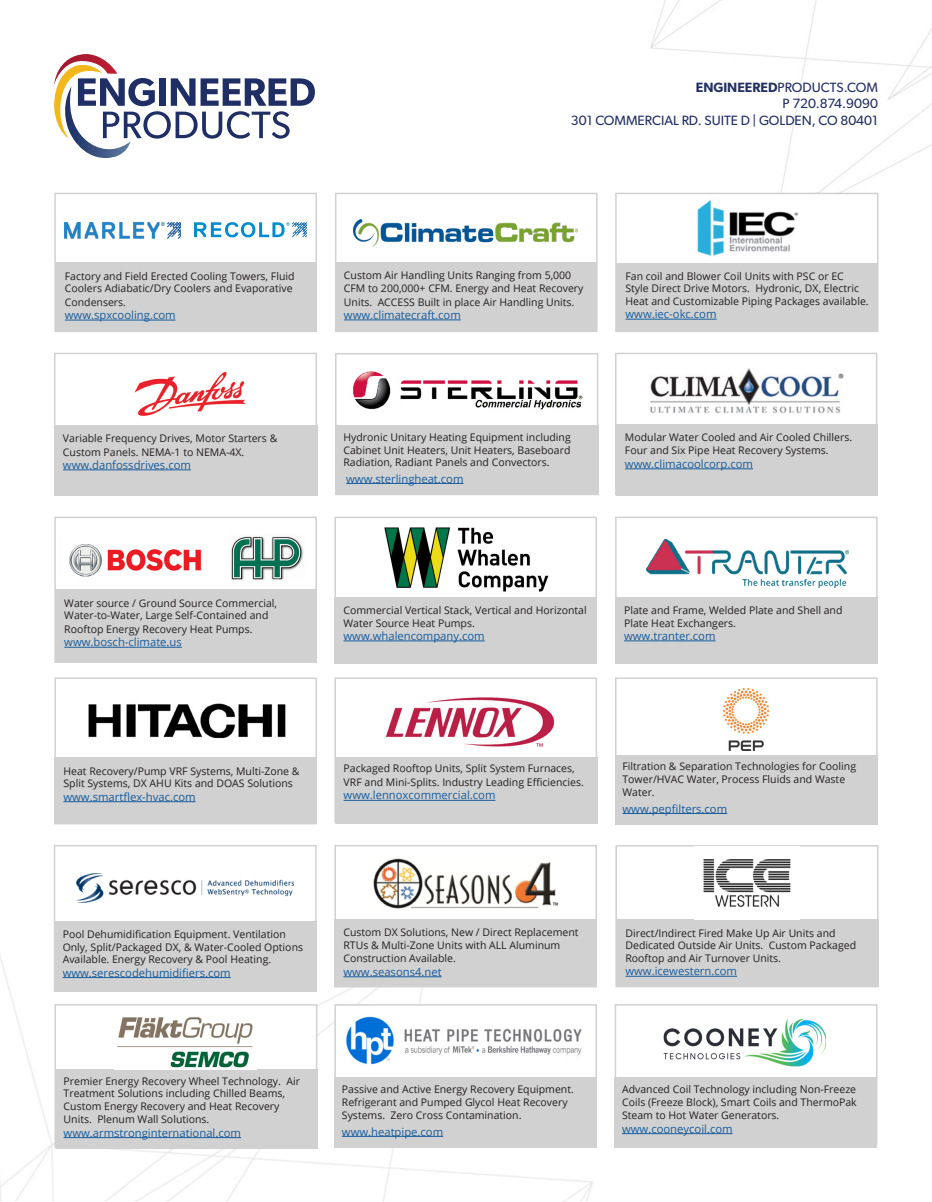
<style>
.page{position:relative;width:932px;height:1202px;background:#fff}
.page>*{position:absolute;margin:0;border:0;box-sizing:border-box;transform-origin:0 0}
.t1{font:13.5px "Gibson";color:#212f63}
.t2{font:11.25px "Open Sans";color:#175d9e}
.t3{font:10.5px/13px "Open Sans";color:#231f20}
.s1{font-weight:600}
</style>
<div class="page">
<img style="left:1px;top:0;width:931px;height:1202px">
<div style="left:54px;top:1004px;width:263px;height:144px;background:#fff;border:2px solid #d1d1d1"></div>
<div style="left:334px;top:677px;width:263px;height:146px;background:#fff;border:2px solid #d1d1d1"></div>
<div style="left:56px;top:1069px;width:261px;height:79px;background:#d1d1d1"></div>
<hr style="left:64px;top:1137px;width:177px;height:1px;background:#175d9e">
<div style="left:336px;top:757px;width:261px;height:66px;background:#d1d1d1"></div>
<hr style="left:343px;top:800px;width:152px;height:1px;background:#175d9e">
<div style="left:336px;top:193px;width:261px;height:138px;background:#fff"></div>
<img style="left:353px;top:220px;width:224px;height:26px">
<div style="left:335px;top:193px;width:262px;height:139px;border:2px solid #d1d1d1"></div>
<div style="left:335px;top:262px;width:261px;height:70px;background:#d1d1d1"></div>
<hr style="left:344px;top:319px;width:117px;height:1px;background:#175d9e">
<div style="left:334px;top:516px;width:263px;height:147px;background:#fff;border:2px solid #d1d1d1"></div>
<div style="left:54px;top:677px;width:263px;height:147px;background:#fff;border:2px solid #d1d1d1"></div>
<div style="left:615px;top:516px;width:262px;height:147px;background:#fff;border:2px solid #d1d1d1"></div>
<div style="left:334px;top:597px;width:263px;height:66px;background:#d1d1d1"></div>
<hr style="left:343px;top:640px;width:141px;height:1px;background:#175d9e">
<div style="left:54px;top:757px;width:263px;height:67px;background:#d1d1d1"></div>
<hr style="left:63px;top:801px;width:133px;height:1px;background:#175d9e">
<div style="left:615px;top:597px;width:263px;height:66px;background:#d1d1d1"></div>
<hr style="left:624px;top:640px;width:91px;height:1px;background:#175d9e">
<img style="left:117px;top:1017px;width:136px;height:51px">
<img style="left:385px;top:697px;width:170px;height:50px">
<div style="left:54px;top:353px;width:263px;height:142px;background:#fff;border:2px solid #d1d1d1"></div>
<div style="left:54px;top:425px;width:263px;height:70px;background:#d1d1d1"></div>
<hr style="left:63px;top:469px;width:128px;height:1px;background:#175d9e">
<img style="left:134px;top:371px;width:112px;height:45px">
<div style="left:54px;top:516px;width:263px;height:147px;background:#fff;border:2px solid #d1d1d1"></div>
<div style="left:55px;top:589px;width:262px;height:74px;background:#d1d1d1"></div>
<hr style="left:64px;top:647px;width:118px;height:1px;background:#175d9e">
<svg style="left:54px;top:54px;width:261px;height:104px"></svg>
<div style="left:54px;top:193px;width:263px;height:139px;background:#fff;border:2px solid #d1d1d1"></div>
<div style="left:56px;top:262px;width:260px;height:70px;background:#d1d1d1"></div>
<hr style="left:65px;top:320px;width:111px;height:1px;background:#175d9e">
<svg style="left:194px;top:222px;width:113px;height:15px"></svg>
<img style="left:64px;top:221px;width:117px;height:18px">
<div style="left:335px;top:353px;width:263px;height:142px;background:#fff;border:2px solid #d1d1d1"></div>
<div style="left:336px;top:425px;width:262px;height:70px;background:#d1d1d1"></div>
<hr style="left:346px;top:483px;width:117px;height:1px;background:#175d9e">
<div style="left:54px;top:845px;width:262px;height:146px;background:#fff;border:2px solid #d1d1d1"></div>
<div style="left:54px;top:921px;width:262px;height:70px;background:#d1d1d1"></div>
<hr style="left:63px;top:977px;width:168px;height:1px;background:#175d9e">
<img style="left:76px;top:873px;width:218px;height:29px">
<img style="left:352px;top:371px;width:231px;height:39px">
<img style="left:69px;top:544px;width:133px;height:33px">
<img style="left:231px;top:536px;width:73px;height:44px">
<div style="left:616px;top:193px;width:261px;height:138px;background:#fff"></div>
<img style="left:697px;top:200px;width:101px;height:57px">
<div style="left:615px;top:193px;width:263px;height:139px;border:2px solid #d1d1d1"></div>
<div style="left:616px;top:262px;width:262px;height:69px;background:#d1d1d1"></div>
<hr style="left:625px;top:319px;width:91px;height:1px;background:#175d9e">
<img style="left:384px;top:527px;width:165px;height:64px">
<img style="left:88px;top:703px;width:198px;height:36px">
<img style="left:646px;top:539px;width:202px;height:48px">
<div style="left:615px;top:353px;width:261px;height:141px;background:#fff"></div>
<img style="left:650px;top:368px;width:194px;height:46px">
<div style="left:615px;top:353px;width:262px;height:142px;border:2px solid #d1d1d1"></div>
<div style="left:616px;top:424px;width:261px;height:71px;background:#d1d1d1"></div>
<hr style="left:625px;top:468px;width:128px;height:1px;background:#175d9e">
<div style="left:334px;top:845px;width:263px;height:142px;background:#fff;border:2px solid #d1d1d1"></div>
<div style="left:334px;top:919px;width:263px;height:67px;background:#d1d1d1"></div>
<hr style="left:343px;top:976px;width:98px;height:1px;background:#175d9e">
<img style="left:373px;top:858px;width:186px;height:51px">
<div style="left:615px;top:678px;width:261px;height:142px;background:#fff"></div>
<img style="left:723px;top:689px;width:45px;height:61px">
<div style="left:615px;top:677px;width:262px;height:144px;border:2px solid #d1d1d1"></div>
<div style="left:615px;top:754px;width:262px;height:70px;background:#d1d1d1"></div>
<hr style="left:622px;top:813px;width:105px;height:1px;background:#175d9e">
<div style="left:614px;top:1004px;width:263px;height:140px;background:#fff;border:2px solid #d1d1d1"></div>
<div style="left:614px;top:1077px;width:263px;height:71px;background:#d1d1d1"></div>
<hr style="left:622px;top:1133px;width:110px;height:1px;background:#175d9e">
<img style="left:663px;top:1018px;width:162px;height:49px">
<div style="left:615px;top:845px;width:263px;height:142px;background:#fff;border:2px solid #d1d1d1"></div>
<div style="left:616px;top:919px;width:262px;height:68px;background:#d1d1d1"></div>
<hr style="left:625px;top:976px;width:112px;height:1px;background:#175d9e">
<img style="left:694px;top:846px;width:105px;height:61px">
<div style="left:334px;top:1004px;width:263px;height:140px;background:#fff;border:2px solid #d1d1d1"></div>
<div style="left:334px;top:1077px;width:263px;height:71px;background:#d1d1d1"></div>
<hr style="left:342px;top:1136px;width:101px;height:1px;background:#175d9e">
<img style="left:346px;top:1016px;width:236px;height:49px">
<p class="t1" style="left:695px;top:79px;width:184px"><span class="s1">ENGINEERED</span>PRODUCTS.COM</p>
<p class="t1" style="left:782px;top:95px;width:97px">P 720.874.9090</p>
<p class="t1" style="left:571px;top:112px;width:308px">301 COMMERCIAL RD. SUITE D | GOLDEN, CO 80401</p>
<p class="t3" style="left:65px;top:269px;width:231px">Factory and Field Erected Cooling Towers, Fluid<br>Coolers Adiabatic/Dry Coolers and Evaporative<br>Condensers.</p>
<p class="t2" style="left:65px;top:307px;width:112px">www.spxcooling.com</p>
<p class="t3" style="left:63px;top:431px;width:216px;line-height:13.5px">Variable Frequency Drives, Motor Starters &amp;<br>Custom Panels. NEMA-1 to NEMA-4X.</p>
<p class="t2" style="left:63px;top:457px;width:129px">www.danfossdrives.com</p>
<p class="t3" style="left:64px;top:596px;width:214px">Water source / Ground Source Commercial,<br>Water-to-Water, Large Self-Contained and<br>Rooftop Energy Recovery Heat Pumps.</p>
<p class="t2" style="left:64px;top:634px;width:119px">www.bosch-climate.us</p>
<p class="t3" style="left:344px;top:269px;width:241px">Custom Air Handling Units Ranging from 5,000<br>CFM to 200,000+ CFM. Energy and Heat Recovery<br>Units. ACCESS Built in place Air Handling Units.</p>
<p class="t2" style="left:344px;top:307px;width:118px">www.climatecraft.com</p>
<p class="t3" style="left:625px;top:269px;width:245px;line-height:12.6px">Fan coil and Blower Coil Units with PSC or EC<br>Style Direct Drive Motors. Hydronic, DX, Electric<br>Heat and Customizable Piping Packages available.</p>
<p class="t2" style="left:625px;top:306px;width:93px">www.iec-okc.com</p>
<p class="t3" style="left:343px;top:431px;width:229px;line-height:12.6px;text-align:justify">Hydronic Unitary Heating Equipment including Cabinet Unit Heaters, Unit Heaters, Baseboard Radiation, Radiant Panels and Convectors.</p>
<p class="t2" style="left:346px;top:471px;width:119px">www.sterlingheat.com</p>
<p class="t3" style="left:625px;top:430px;width:229px;line-height:13.5px">Modular Water Cooled and Air Cooled Chillers.<br>Four and Six Pipe Heat Recovery Systems.</p>
<p class="t2" style="left:625px;top:456px;width:130px">www.climacoolcorp.com</p>
<p class="t3" style="left:343px;top:603px;width:245px;line-height:12.6px">Commercial Vertical Stack, Vertical and Horizontal<br>Water Source Heat Pumps.</p>
<p class="t2" style="left:343px;top:628px;width:143px">www.whalencompany.com</p>
<p class="t3" style="left:624px;top:603px;width:220px;line-height:12.6px">Plate and Frame, Welded Plate and Shell and<br>Plate Heat Exchangers.</p>
<p class="t2" style="left:624px;top:628px;width:93px">www.tranter.com</p>
<p class="t3" style="left:63px;top:764px;width:237px;line-height:12.6px">Heat Recovery/Pump VRF Systems, Multi-Zone &amp;<br>Split Systems, DX AHU Kits and DOAS Solutions</p>
<p class="t2" style="left:63px;top:789px;width:134px">www.smartflex-hvac.com</p>
<p class="t3" style="left:343px;top:761px;width:242px;line-height:13.5px">Packaged Rooftop Units, Split System Furnaces,<br>VRF and Mini-Splits. Industry Leading Efficiencies.</p>
<p class="t2" style="left:343px;top:787px;width:153px">www.lennoxcommercial.com</p>
<p class="t3" style="left:622px;top:759px;width:235px">Filtration &amp; Separation Technologies for Cooling<br>Tower/HVAC Water, Process Fluids and Waste<br>Water.</p>
<p class="t2" style="left:622px;top:801px;width:106px">www.pepfilters.com</p>
<p class="t3" style="left:63px;top:927px;width:242px;line-height:12.6px">Pool Dehumidification Equipment. Ventilation<br>Only, Split/Packaged DX, &amp; Water-Cooled Options<br>Available. Energy Recovery &amp; Pool Heating.</p>
<p class="t2" style="left:63px;top:965px;width:169px">www.serescodehumidifiers.com</p>
<p class="t3" style="left:343px;top:925px;width:236px">Custom DX Solutions, New / Direct Replacement<br>RTUs &amp; Multi-Zone Units with ALL Aluminum<br>Construction Available.</p>
<p class="t2" style="left:343px;top:964px;width:100px">www.seasons4.net</p>
<p class="t3" style="left:64px;top:1074px;width:238px">Premier Energy Recovery Wheel Technology. Air Treatment Solutions including Chilled Beams, Custom Energy Recovery and Heat Recovery Units. Plenum Wall Solutions.</p>
<p class="t2" style="left:64px;top:1125px;width:179px">www.armstronginternational.com</p>
<p class="t3" style="left:342px;top:1082px;width:233px">Passive and Active Energy Recovery Equipment.<br>Refrigerant and Pumped Glycol Heat Recovery<br>Systems. Zero Cross Contamination.</p>
<p class="t2" style="left:342px;top:1123px;width:103px">www.heatpipe.com</p>
<p class="t3" style="left:625px;top:926px;width:232px;line-height:12.6px">Direct/Indirect Fired Make Up Air Units and<br>Dedicated Outside Air Units. Custom Packaged<br>Rooftop and Air Turnover Units.</p>
<p class="t2" style="left:625px;top:963px;width:113px">www.icewestern.com</p>
<p class="t3" style="left:622px;top:1082px;width:236px;text-align:justify">Advanced Coil Technology including Non-Freeze Coils (Freeze Block), Smart Coils and ThermoPak Steam to Hot Water Generators.</p>
<p class="t2" style="left:622px;top:1121px;width:112px">www.cooneycoil.com</p>
</div>
